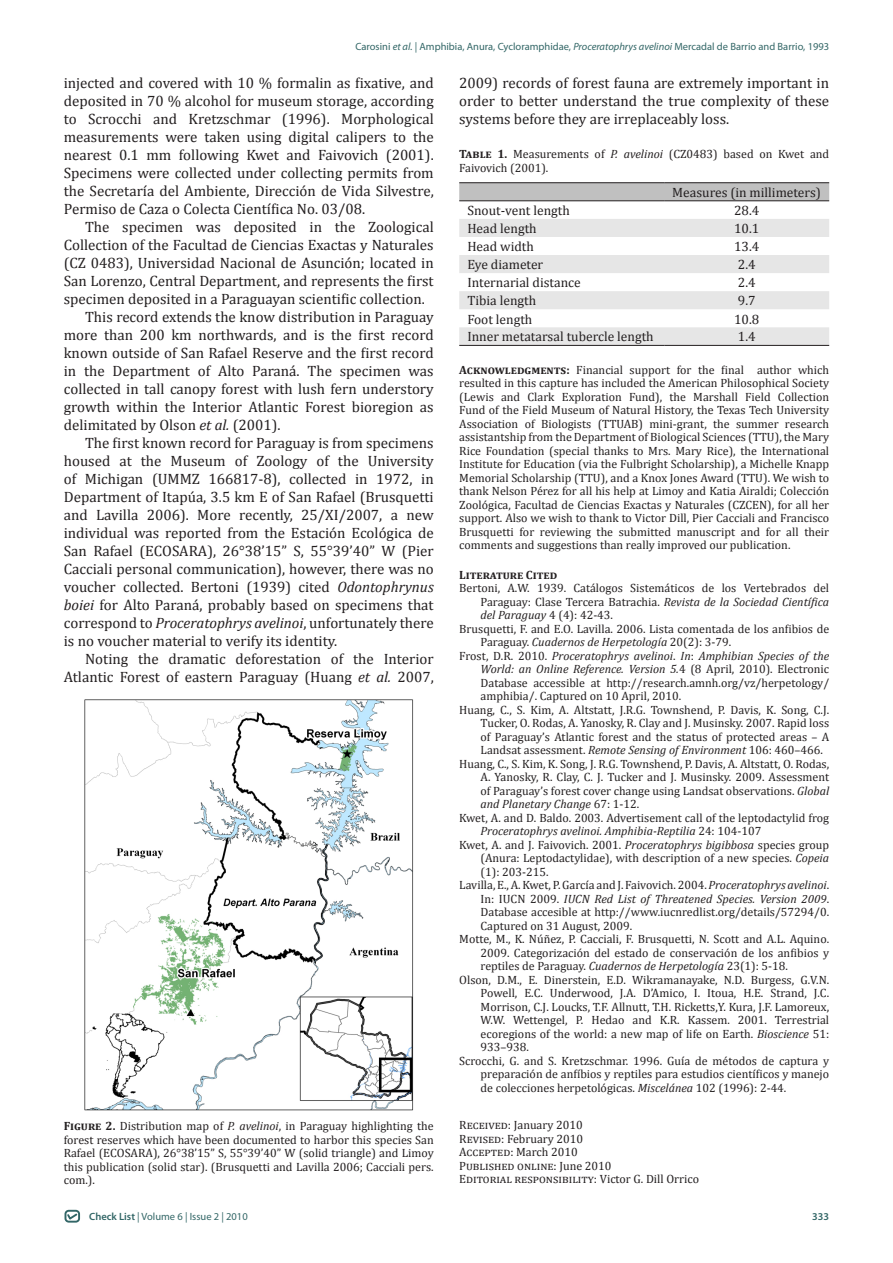
<style>
.page{position:relative;width:893px;height:1263px;background:#fff}
.page>*{position:absolute;margin:0;border:0;box-sizing:border-box;transform-origin:0 0}
.t1{font:15px/18px "Cambria";color:#231f20;text-align:justify}
.t2{font:13.5px "Cambria";color:#231f20}
.t3{font:12px/13.5px "Cambria";color:#231f20;text-align:justify}
.t4{font:700 12px "Cambria";color:#231f20}
.t5{font:10.5px "Myriad Pro";color:#336767}
.t6{font:600 10.5px "Myriad Pro";color:#336767}
.s1{font-style:italic}
.s2{font-weight:700}
.s3{font-weight:600}
</style>
<div class="page">
<div style="left:65px;top:1210px;width:15px;height:12px;border:2px solid #326667;border-radius:3px"></div>
<svg style="left:66px;top:1212px;width:13px;height:9px"></svg>
<img style="left:84px;top:699px;width:330px;height:412px">
<div style="left:459px;top:183px;width:370px;height:17px;background:#c0c0c0"></div>
<svg style="left:459px;top:219px;width:370px;height:126px;fill:#e6e6e6"></svg>
<hr style="left:459px;top:182px;width:205px;height:1px;background:#231f20">
<hr style="left:664px;top:182px;width:165px;height:1px;background:#231f20">
<hr style="left:459px;top:200px;width:205px;height:1px;background:#231f20">
<hr style="left:664px;top:200px;width:165px;height:1px;background:#231f20">
<hr style="left:459px;top:345px;width:205px;height:1px;background:#231f20">
<hr style="left:664px;top:345px;width:165px;height:1px;background:#231f20">
<p class="t5" style="left:355px;top:40px;width:475px">Carosini <span class="s1">et al.</span> | Amphibia, Anura, Cycloramphidae, <span class="s1">Proceratophrys avelinoi</span> Mercadal de Barrio and Barrio, 1993</p>
<p class="t1" style="left:64px;top:74px;width:371px">injected and covered with 10 % formalin as fixative, and deposited in 70 % alcohol for museum storage, according to Scrocchi and Kretzschmar (1996). Morphological measurements were taken using digital calipers to the nearest 0.1 mm following Kwet and Faivovich (2001).<br>Specimens were collected under collecting permits from the Secretaría del Ambiente, Dirección de Vida Silvestre, Permiso de Caza o Colecta Científica No. 03/08.</p>
<p class="t1" style="left:64px;top:218px;width:371px;text-indent:21px">The specimen was deposited in the Zoological Collection of the Facultad de Ciencias Exactas y Naturales (CZ 0483), Universidad Nacional de Asunción; located in San Lorenzo, Central Department, and represents the first specimen deposited in a Paraguayan scientific collection.</p>
<p class="t1" style="left:64px;top:308px;width:371px;text-indent:21px">This record extends the know distribution in Paraguay more than 200 km northwards, and is the first record known outside of San Rafael Reserve and the first record in the Department of Alto Paraná. The specimen was collected in tall canopy forest with lush fern understory growth within the Interior Atlantic Forest bioregion as delimitated by Olson <span class="s1">et al.</span> (2001).</p>
<p class="t1" style="left:64px;top:434px;width:371px;text-indent:21px">The first known record for Paraguay is from specimens housed at the Museum of Zoology of the University of Michigan (UMMZ 166817-8), collected in 1972, in Department of Itapúa, 3.5 km E of San Rafael (Brusquetti and Lavilla 2006). More recently, 25/XI/2007, a new individual was reported from the Estación Ecológica de San Rafael (ECOSARA), 26°38’15” S, 55°39’40” W (Pier Cacciali personal communication), however, there was no voucher collected. Bertoni (1939) cited <span class="s1">Odontophrynus boiei</span> for Alto Paraná, probably based on specimens that correspond to <span class="s1">Proceratophrys avelinoi</span>, unfortunately there is no voucher material to verify its identity.</p>
<p class="t1" style="left:64px;top:650px;width:371px;text-align:right">Noting the dramatic deforestation of the Interior<br>Atlantic Forest of eastern Paraguay (Huang <span class="s1">et al.</span> 2007,</p>
<p class="t3" style="left:64px;top:1119px;width:371px"><span class="s2">Figure 2.</span> Distribution map of <span class="s1">P. avelinoi</span>, in Paraguay highlighting the forest reserves which have been documented to harbor this species San Rafael (ECOSARA), 26°38’15” S, 55°39’40” W (solid triangle) and Limoy this publication (solid star). (Brusquetti and Lavilla 2006; Cacciali pers. com.).</p>
<p class="t5" style="left:89px;top:1210px;width:160px"><span class="s3">Check List</span> | Volume 6 | Issue 2 | 2010</p>
<p class="t1" style="left:459px;top:74px;width:371px">2009) records of forest fauna are extremely important in order to better understand the true complexity of these systems before they are irreplaceably loss.</p>
<p class="t3" style="left:459px;top:147px;width:371px"><span class="s2">Table 1.</span> Measurements of <span class="s1">P. avelinoi</span> (CZ0483) based on Kwet and<br>Faivovich (2001).</p>
<p class="t2" style="left:672px;top:184px;width:150px">Measures (in millimeters)</p>
<p class="t2" style="left:467px;top:203px;width:104px">Snout-vent length</p>
<p class="t2" style="left:734px;top:203px;width:27px">28.4</p>
<p class="t2" style="left:467px;top:221px;width:71px">Head length</p>
<p class="t2" style="left:734px;top:221px;width:27px">10.1</p>
<p class="t2" style="left:467px;top:239px;width:68px">Head width</p>
<p class="t2" style="left:734px;top:239px;width:27px">13.4</p>
<p class="t2" style="left:467px;top:257px;width:77px">Eye diameter</p>
<p class="t2" style="left:738px;top:257px;width:19px">2.4</p>
<p class="t2" style="left:467px;top:275px;width:115px">Internarial distance</p>
<p class="t2" style="left:738px;top:275px;width:19px">2.4</p>
<p class="t2" style="left:467px;top:293px;width:70px">Tibia length</p>
<p class="t2" style="left:738px;top:293px;width:19px">9.7</p>
<p class="t2" style="left:467px;top:311px;width:67px">Foot length</p>
<p class="t2" style="left:734px;top:311px;width:27px">10.8</p>
<p class="t2" style="left:467px;top:329px;width:188px">Inner metatarsal tubercle length</p>
<p class="t2" style="left:738px;top:329px;width:19px">1.4</p>
<p class="t3" style="left:459px;top:363px;width:371px"><span class="s2">Acknowledgments:</span> Financial support for the final author which resulted in this capture has included the American Philosophical Society (Lewis and Clark Exploration Fund), the Marshall Field Collection Fund of the Field Museum of Natural History, the Texas Tech University Association of Biologists (TTUAB) mini-grant, the summer research assistantship from the Department of Biological Sciences (TTU), the Mary Rice Foundation (special thanks to Mrs. Mary Rice), the International Institute for Education (via the Fulbright Scholarship), a Michelle Knapp Memorial Scholarship (TTU), and a Knox Jones Award (TTU). We wish to thank Nelson Pérez for all his help at Limoy and Katia Airaldi; Colección Zoológica, Facultad de Ciencias Exactas y Naturales (CZCEN), for all her support. Also we wish to thank to Victor Dill, Pier Cacciali and Francisco Brusquetti for reviewing the submitted manuscript and for all their comments and suggestions than really improved our publication.</p>
<p class="t4" style="left:459px;top:567px;width:100px">Literature Cited</p>
<p class="t3" style="left:481px;top:581px;width:350px;text-indent:-21px">Bertoni, A.W. 1939. Catálogos Sistemáticos de los Vertebrados del Paraguay: Clase Tercera Batrachia. <span class="s1">Revista de la Sociedad Científica del Paraguay</span> 4 (4): 42-43.</p>
<p class="t3" style="left:481px;top:622px;width:350px;text-indent:-21px">Brusquetti, F. and E.O. Lavilla. 2006. Lista comentada de los anfibios de<br>Paraguay. <span class="s1">Cuadernos de Herpetología</span> 20(2): 3-79.</p>
<p class="t3" style="left:481px;top:649px;width:350px;text-indent:-21px">Frost, D.R. 2010. <span class="s1">Proceratophrys avelinoi</span>. <span class="s1">In</span>: <span class="s1">Amphibian Species of the World: an Online Reference. Version 5.</span>4 (8 April, 2010). Electronic Database accessible at http://research.amnh.org/vz/herpetology/ amphibia/. Captured on 10 April, 2010.</p>
<p class="t3" style="left:481px;top:703px;width:350px;text-indent:-21px">Huang, C., S. Kim, A. Altstatt, J.R.G. Townshend, P. Davis, K. Song, C.J.<br>Tucker, O. Rodas, A. Yanosky, R. Clay and J. Musinsky. 2007. Rapid loss of Paraguay’s Atlantic forest and the status of protected areas – A Landsat assessment. <span class="s1">Remote Sensing of Environment</span> 106: 460–466.</p>
<p class="t3" style="left:481px;top:757px;width:350px;text-indent:-21px">Huang, C., S. Kim, K. Song, J. R.G. Townshend, P. Davis, A. Altstatt, O. Rodas, A. Yanosky, R. Clay, C. J. Tucker and J. Musinsky. 2009. Assessment of Paraguay’s forest cover change using Landsat observations. <span class="s1">Global and Planetary Change</span> 67: 1-12.</p>
<p class="t3" style="left:481px;top:811px;width:350px;text-indent:-21px">Kwet, A. and D. Baldo. 2003. Advertisement call of the leptodactylid frog<br><span class="s1">Proceratophrys avelinoi. Amphibia-Reptilia</span> 24: 104-107</p>
<p class="t3" style="left:481px;top:838px;width:350px;text-indent:-21px">Kwet, A. and J. Faivovich. 2001. <span class="s1">Proceratophrys bigibbosa</span> species group (Anura: Leptodactylidae), with description of a new species. <span class="s1">Copeia </span>(1): 203-215.</p>
<p class="t3" style="left:481px;top:878px;width:350px;text-indent:-21px">Lavilla, E., A. Kwet, P. García and J. Faivovich. 2004. <span class="s1">Proceratophrys avelinoi</span>.<br>In: IUCN 2009. <span class="s1">IUCN Red List of Threatened Species. Version 2009</span>.<br>Database accesible at http://www.iucnredlist.org/details/57294/0.<br>Captured on 31 August, 2009.</p>
<p class="t3" style="left:481px;top:932px;width:350px;text-indent:-21px">Motte, M., K. Núñez, P. Cacciali, F. Brusquetti, N. Scott and A.L. Aquino.<br>2009. Categorización del estado de conservación de los anfibios y reptiles de Paraguay. <span class="s1">Cuadernos de Herpetología</span> 23(1): 5-18.</p>
<p class="t3" style="left:481px;top:973px;width:350px;text-indent:-21px">Olson, D.M., E. Dinerstein, E.D. Wikramanayake, N.D. Burgess, G.V.N.<br>Powell, E.C. Underwood, J.A. D’Amico, I. Itoua, H.E. Strand, J.C.<br>Morrison, C.J. Loucks, T.F. Allnutt, T.H. Ricketts,Y. Kura, J.F. Lamoreux, W.W. Wettengel, P. Hedao and K.R. Kassem. 2001. Terrestrial ecoregions of the world: a new map of life on Earth. <span class="s1">Bioscience</span> 51:<br>933–938.</p>
<p class="t3" style="left:481px;top:1054px;width:350px;text-indent:-21px">Scrocchi, G. and S. Kretzschmar. 1996. Guía de métodos de captura y preparación de anfíbios y reptiles para estudios científicos y manejo de colecciones herpetológicas. <span class="s1">Miscelánea</span> 102 (1996): 2-44.</p>
<p class="t3" style="left:459px;top:1118px;width:125px">Received: January 2010</p>
<p class="t3" style="left:459px;top:1131px;width:125px">Revised: February 2010</p>
<p class="t3" style="left:459px;top:1145px;width:120px">Accepted: March 2010</p>
<p class="t3" style="left:459px;top:1158px;width:154px">Published online: June 2010</p>
<p class="t3" style="left:459px;top:1172px;width:241px">Editorial responsibility: Victor G. Dill Orrico</p>
<p class="t6" style="left:812px;top:1209px;width:18px">333</p>
</div>
